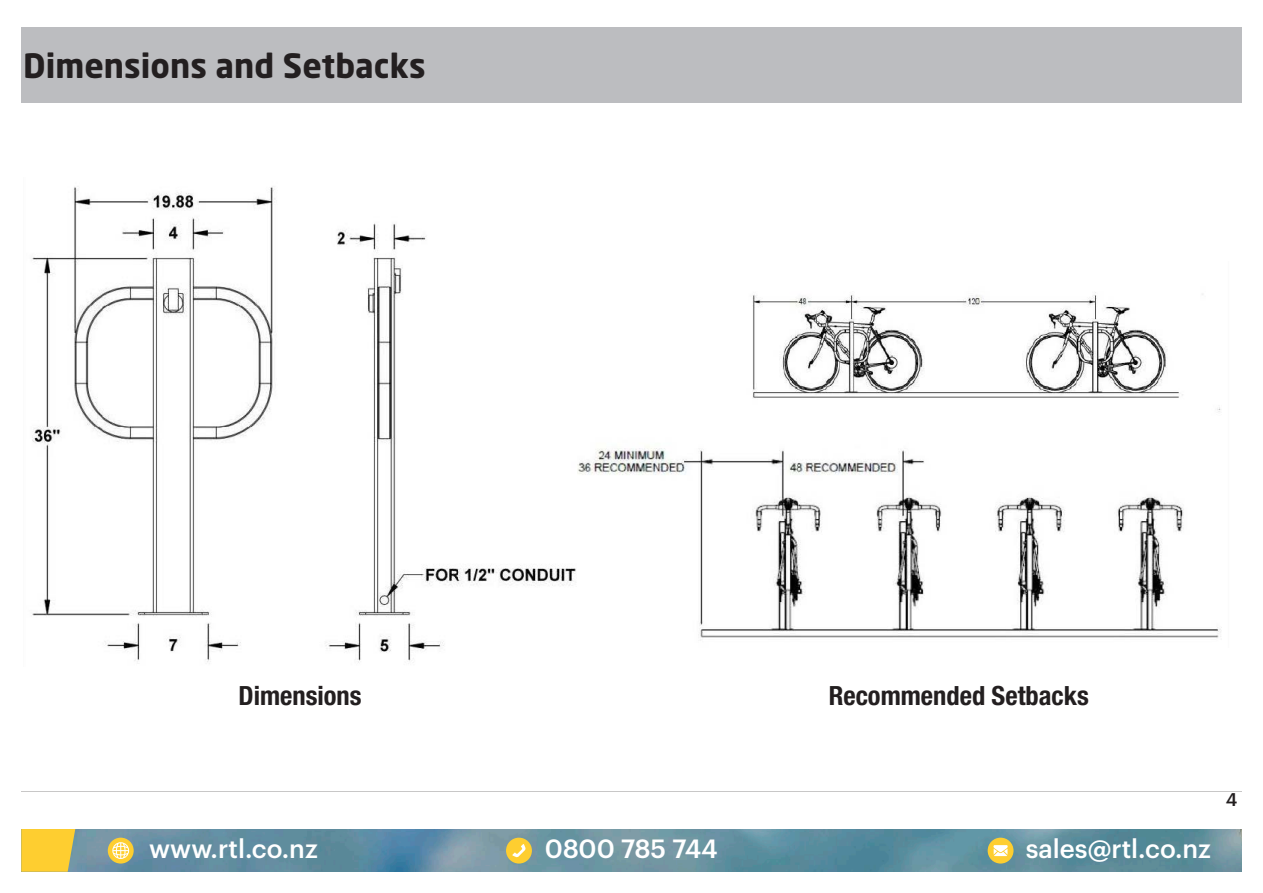
<style>
.page{position:relative;width:1263px;height:893px;background:#fff}
.page>*{position:absolute;margin:0;border:0;box-sizing:border-box;transform-origin:0 0}
.t1{font:700 33.15px "Neo Sans Std";color:#231f20}
.t2{font:700 condensed 26.55px "Helvetica Neue";color:#231f20}
.t3{font:500 25.8px "Graphik";color:#fff}
.t4{font:500 18px "Graphik";color:#231f20}
</style>
<div class="page">
<img style="left:75px;top:829px;width:1167px;height:43px">
<svg style="left:21px;top:829px;width:54px;height:43px;background:#f3c939"></svg>
<div style="left:506px;top:838px;width:26px;height:25px;background:#fece30;border-radius:50%"></div>
<svg style="left:512px;top:844px;width:14px;height:13px"></svg>
<div style="left:108px;top:838px;width:26px;height:25px;background:#fece30;border-radius:50%"></div>
<svg style="left:112px;top:842px;width:17px;height:17px"></svg>
<div style="left:988px;top:838px;width:25px;height:25px;background:#fece30;border-radius:50%"></div>
<svg style="left:993px;top:845px;width:15px;height:11px"></svg>
<div style="left:21px;top:28px;width:1221px;height:75px;background:#bcbdc0"></div>
<img style="left:577px;top:292px;width:645px;height:349px">
<img style="left:32px;top:187px;width:544px;height:476px">
<p class="t1" style="left:23px;top:45px;width:404px">Dimensions and Setbacks</p>
<p class="t2" style="left:238px;top:679px;width:125px">Dimensions</p>
<p class="t2" style="left:829px;top:679px;width:262px">Recommended Setbacks</p>
<p class="t3" style="left:149px;top:829px;width:170px">www.rtl.co.nz</p>
<p class="t3" style="left:545px;top:829px;width:174px">0800 785 744</p>
<p class="t3" style="left:1026px;top:829px;width:187px">sales@rtl.co.nz</p>
<p class="t4" style="left:1226px;top:786px;width:13px">4</p>
</div>
